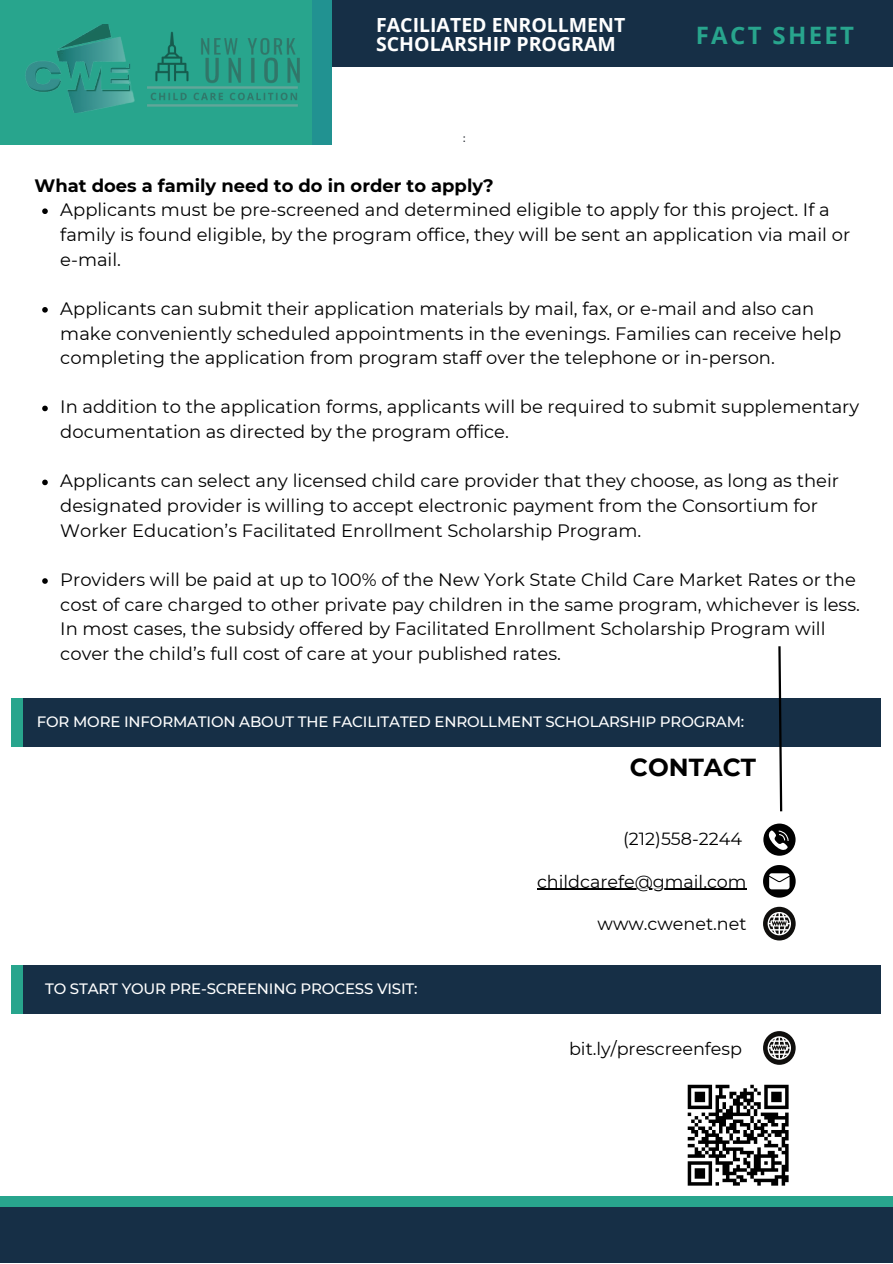
<style>
.page{position:relative;width:893px;height:1264px;background:#fff}
.page>*{position:absolute;margin:0;border:0;box-sizing:border-box;transform-origin:0 0}
.t1{font:700 24.6px "Montserrat";color:#000}
.t2{font:700 24px "Open Sans";letter-spacing:.095em;color:#28a58d}
.t3{font:700 19.5px "Open Sans";color:#fff}
.t4{font:17.85px/24.6px "Montserrat";color:#000}
.t5{font:700 17.85px "Montserrat";color:#000}
.t6{font:17.55px "Montserrat";color:#000}
.t7{font:500 15px "Montserrat";letter-spacing:-.01em;color:#fff}
.t8{font:500 10.5px "Montserrat";color:#1e232b}
</style>
<div class="page">
<div style="left:332px;top:0;width:560px;height:67px;background:#162f46"></div>
<div style="left:0;top:0;width:322px;height:144px;background:#28a58d"></div>
<div style="left:312px;top:0;width:20px;height:144px;background:#219291"></div>
<div style="left:0;top:1206px;width:892px;height:56px;background:#162f46"></div>
<div style="left:0;top:1195px;width:892px;height:11px;background:#28a58d"></div>
<img style="left:116px;top:32px;width:206px;height:113px">
<img style="left:25px;top:24px;width:119px;height:88px">
<div style="left:11px;top:698px;width:26px;height:49px;background:#28a58d"></div>
<div style="left:23px;top:698px;width:857px;height:49px;background:#162f46"></div>
<svg style="left:42px;top:208px;width:6px;height:6px"></svg>
<svg style="left:42px;top:307px;width:6px;height:5px"></svg>
<svg style="left:42px;top:405px;width:6px;height:6px"></svg>
<svg style="left:42px;top:479px;width:6px;height:6px"></svg>
<svg style="left:42px;top:578px;width:6px;height:6px"></svg>
<svg style="left:778px;top:646px;width:5px;height:166px"></svg>
<svg style="left:763px;top:865px;width:32px;height:32px"></svg>
<svg style="left:763px;top:823px;width:32px;height:32px"></svg>
<svg style="left:763px;top:906px;width:32px;height:34px"></svg>
<hr style="left:537px;top:888px;width:209px;height:1px;background:#000">
<div style="left:12px;top:964px;width:26px;height:49px;background:#28a58d"></div>
<div style="left:23px;top:964px;width:858px;height:49px;background:#162f46"></div>
<svg style="left:763px;top:1031px;width:32px;height:33px"></svg>
<svg style="left:687px;top:1084px;width:102px;height:102px"></svg>
<p class="t3" style="left:376px;top:11px;width:251px">FACILIATED ENROLLMENT</p>
<p class="t3" style="left:376px;top:31px;width:241px">SCHOLARSHIP PROGRAM</p>
<p class="t8" style="left:463px;top:132px;width:4px">:</p>
<p class="t5" style="left:35px;top:174px;width:460px">What does a family need to do in order to apply?</p>
<p class="t2" style="left:695px;top:18px;width:160px">FACT SHEET</p>
<p class="t4" style="left:60px;top:197px;width:791px">Applicants must be pre-screened and determined eligible to apply for this project. If a family is found eligible, by the program office, they will be sent an application via mail or e-mail.</p>
<p class="t4" style="left:60px;top:296px;width:782px">Applicants can submit their application materials by mail, fax, or e-mail and also can make conveniently scheduled appointments in the evenings. Families can receive help completing the application from program staff over the telephone or in-person.</p>
<p class="t4" style="left:60px;top:395px;width:800px">In addition to the application forms, applicants will be required to submit supplementary documentation as directed by the program office.</p>
<p class="t4" style="left:60px;top:469px;width:780px">Applicants can select any licensed child care provider that they choose, as long as their designated provider is willing to accept electronic payment from the Consortium for<br>Worker Education’s Facilitated Enrollment Scholarship Program.</p>
<p class="t4" style="left:60px;top:567px;width:801px">Providers will be paid at up to 100% of the New York State Child Care Market Rates or the cost of care charged to other private pay children in the same program, whichever is less.<br>In most cases, the subsidy offered by Facilitated Enrollment Scholarship Program will cover the child’s full cost of care at your published rates.</p>
<p class="t7" style="left:37px;top:713px;width:708px">FOR MORE INFORMATION ABOUT THE FACILITATED ENROLLMENT SCHOLARSHIP PROGRAM:</p>
<p class="t1" style="left:630px;top:752px;width:127px">CONTACT</p>
<p class="t7" style="left:45px;top:979px;width:374px">TO START YOUR PRE-SCREENING PROCESS VISIT:</p>
<p class="t6" style="left:623px;top:828px;width:120px">(212)558-2244</p>
<p class="t6" style="left:537px;top:870px;width:211px">childcarefe@gmail.com</p>
<p class="t6" style="left:597px;top:913px;width:150px">www.cwenet.net</p>
<p class="t6" style="left:569px;top:1037px;width:174px">bit.ly/prescreenfesp</p>
</div>
